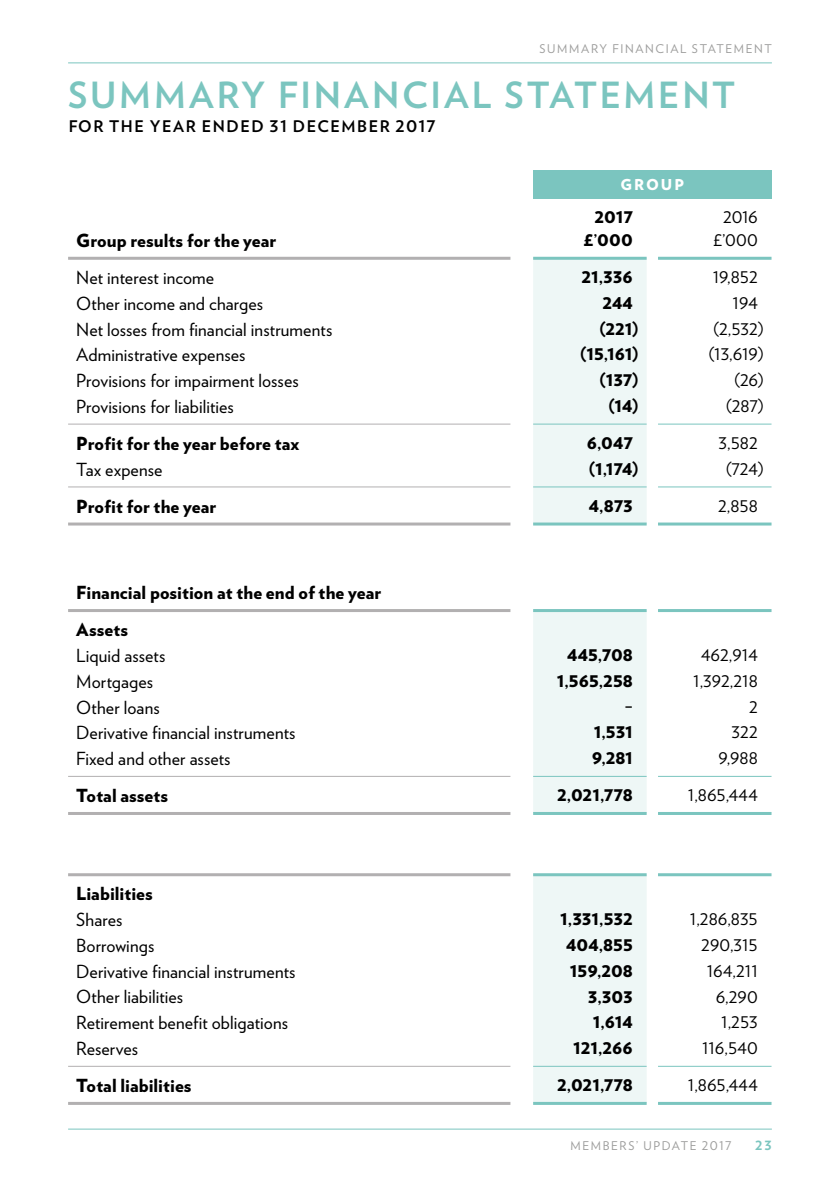
<style>
.page{position:relative;width:840px;height:1191px;background:#fff}
.page>*{position:absolute;margin:0;border:0;box-sizing:border-box;transform-origin:0 0}
.t1{font:700 36px "Verlag";letter-spacing:.075em;color:#7bc5bf}
.t2{font:18px "Verlag";letter-spacing:.005em;color:#000}
.t3{font:900 18px/37px "Verlag";letter-spacing:.005em;color:#000}
.t4{font:900 16px "Verlag";color:#000}
.t5{font:16px "Verlag";color:#000}
.t6{font:700 16px "Verlag";letter-spacing:.095em;color:#000}
.t7{font:700 16px "Verlag";color:#7bc5bf}
.t8{font:900 15px "Verlag";letter-spacing:.13em;color:#fff}
.t9{font:12px "Verlag";letter-spacing:.13em;color:#9d9d9c}
</style>
<div class="page">
<hr style="left:68px;top:62px;width:703px;height:1px;background:#7bc5bf">
<hr style="left:68px;top:1128px;width:703px;height:1px;background:#7bc5bf">
<div style="left:533px;top:170px;width:238px;height:28px;background:#7bc5bf"></div>
<svg style="left:533px;top:260px;width:113px;height:552px;fill:#eef7f6"></svg>
<hr style="left:533px;top:609px;width:113px;height:3px;background:#7bc5bf">
<hr style="left:533px;top:776px;width:113px;height:1px;background:#7bc5bf">
<hr style="left:533px;top:812px;width:113px;height:3px;background:#7bc5bf">
<hr style="left:533px;top:522px;width:113px;height:3px;background:#7bc5bf">
<hr style="left:533px;top:486px;width:113px;height:1px;background:#7bc5bf">
<hr style="left:533px;top:257px;width:113px;height:3px;background:#7bc5bf">
<hr style="left:533px;top:423px;width:113px;height:1px;background:#7bc5bf">
<hr style="left:657px;top:257px;width:114px;height:3px;background:#7bc5bf">
<hr style="left:657px;top:423px;width:114px;height:1px;background:#7bc5bf">
<hr style="left:657px;top:486px;width:114px;height:1px;background:#7bc5bf">
<hr style="left:657px;top:522px;width:114px;height:3px;background:#7bc5bf">
<hr style="left:657px;top:609px;width:114px;height:3px;background:#7bc5bf">
<hr style="left:657px;top:776px;width:114px;height:1px;background:#7bc5bf">
<hr style="left:657px;top:812px;width:114px;height:3px;background:#7bc5bf">
<hr style="left:68px;top:486px;width:442px;height:1px;background:#b2b0b1">
<hr style="left:68px;top:522px;width:442px;height:3px;background:#b2b0b1">
<hr style="left:68px;top:812px;width:442px;height:3px;background:#b2b0b1">
<hr style="left:68px;top:609px;width:442px;height:3px;background:#b2b0b1">
<hr style="left:68px;top:776px;width:442px;height:1px;background:#b2b0b1">
<hr style="left:68px;top:257px;width:442px;height:3px;background:#b2b0b1">
<hr style="left:68px;top:423px;width:442px;height:1px;background:#b2b0b1">
<div style="left:533px;top:876px;width:113px;height:225px;background:#eef7f6"></div>
<hr style="left:657px;top:1101px;width:114px;height:3px;background:#7bc5bf">
<hr style="left:657px;top:873px;width:114px;height:3px;background:#7bc5bf">
<hr style="left:657px;top:1065px;width:114px;height:1px;background:#7bc5bf">
<hr style="left:533px;top:873px;width:113px;height:3px;background:#7bc5bf">
<hr style="left:533px;top:1065px;width:113px;height:1px;background:#7bc5bf">
<hr style="left:533px;top:1101px;width:113px;height:3px;background:#7bc5bf">
<hr style="left:68px;top:873px;width:442px;height:3px;background:#b2b0b1">
<hr style="left:68px;top:1065px;width:442px;height:1px;background:#b2b0b1">
<hr style="left:68px;top:1101px;width:442px;height:3px;background:#b2b0b1">
<p class="t9" style="left:539px;top:40px;width:234px">SUMMARY FINANCIAL STATEMENT</p>
<h1 class="t1" style="left:68px;top:67px;width:668px">SUMMARY FINANCIAL STATEMENT</h1>
<p class="t6" style="left:68px;top:114px;width:368px">FOR THE YEAR ENDED 31 DECEMBER 2017</p>
<p class="t8" style="left:620px;top:172px;width:65px">GROUP</p>
<p class="t4" style="left:594px;top:204px;width:40px">2017</p>
<p class="t5" style="left:722px;top:205px;width:36px">2016</p>
<p class="t3" style="left:76px;top:221px;width:201px">Group results for the year</p>
<p class="t4" style="left:583px;top:227px;width:51px">£’000</p>
<p class="t5" style="left:712px;top:228px;width:46px">£’000</p>
<p class="t2" style="left:76px;top:264px;width:139px">Net interest income</p>
<p class="t4" style="left:581px;top:264px;width:53px">21,336</p>
<p class="t5" style="left:712px;top:265px;width:47px">19,852</p>
<p class="t2" style="left:76px;top:290px;width:188px">Other income and charges</p>
<p class="t4" style="left:602px;top:290px;width:32px">244</p>
<p class="t5" style="left:732px;top:291px;width:27px">194</p>
<p class="t2" style="left:76px;top:315px;width:257px">Net losses from financial instruments</p>
<p class="t4" style="left:599px;top:316px;width:41px">(221)</p>
<p class="t5" style="left:713px;top:317px;width:51px">(2,532)</p>
<p class="t2" style="left:76px;top:341px;width:171px">Administrative expenses</p>
<p class="t4" style="left:580px;top:341px;width:60px">(15,161)</p>
<p class="t5" style="left:708px;top:343px;width:56px">(13,619)</p>
<p class="t2" style="left:76px;top:367px;width:224px">Provisions for impairment losses</p>
<p class="t4" style="left:599px;top:367px;width:41px">(137)</p>
<p class="t5" style="left:734px;top:368px;width:30px">(26)</p>
<p class="t2" style="left:76px;top:393px;width:159px">Provisions for liabilities</p>
<p class="t4" style="left:608px;top:393px;width:32px">(14)</p>
<p class="t5" style="left:726px;top:394px;width:39px">(287)</p>
<p class="t3" style="left:76px;top:424px;width:225px">Profit for the year before tax</p>
<p class="t4" style="left:586px;top:430px;width:48px">6,047</p>
<p class="t5" style="left:718px;top:431px;width:41px">3,582</p>
<p class="t2" style="left:76px;top:455px;width:88px">Tax expense</p>
<p class="t4" style="left:588px;top:456px;width:51px">(1,174)</p>
<p class="t5" style="left:725px;top:457px;width:39px">(724)</p>
<p class="t3" style="left:76px;top:487px;width:141px">Profit for the year</p>
<p class="t4" style="left:588px;top:493px;width:45px">4,873</p>
<p class="t5" style="left:717px;top:494px;width:41px">2,858</p>
<p class="t3" style="left:76px;top:573px;width:306px">Financial position at the end of the year<br>Assets</p>
<p class="t2" style="left:76px;top:642px;width:91px">Liquid assets</p>
<p class="t4" style="left:567px;top:642px;width:67px">445,708</p>
<p class="t5" style="left:700px;top:643px;width:59px">462,914</p>
<p class="t2" style="left:76px;top:668px;width:79px">Mortgages</p>
<p class="t4" style="left:556px;top:668px;width:78px">1,565,258</p>
<p class="t5" style="left:693px;top:669px;width:66px">1,392,218</p>
<p class="t2" style="left:76px;top:693px;width:85px">Other loans</p>
<p class="t4" style="left:624px;top:694px;width:9px">–</p>
<p class="t5" style="left:748px;top:695px;width:10px">2</p>
<p class="t2" style="left:76px;top:719px;width:221px">Derivative financial instruments</p>
<p class="t4" style="left:593px;top:719px;width:41px">1,531</p>
<p class="t5" style="left:731px;top:720px;width:28px">322</p>
<p class="t2" style="left:76px;top:745px;width:156px">Fixed and other assets</p>
<p class="t4" style="left:591px;top:745px;width:43px">9,281</p>
<p class="t5" style="left:718px;top:746px;width:41px">9,988</p>
<p class="t3" style="left:76px;top:776px;width:93px">Total assets</p>
<p class="t4" style="left:557px;top:782px;width:77px">2,021,778</p>
<p class="t5" style="left:687px;top:783px;width:71px">1,865,444</p>
<p class="t3" style="left:76px;top:874px;width:78px">Liabilities</p>
<p class="t2" style="left:76px;top:906px;width:48px">Shares</p>
<p class="t4" style="left:560px;top:906px;width:74px">1,331,532</p>
<p class="t5" style="left:689px;top:907px;width:69px">1,286,835</p>
<p class="t2" style="left:76px;top:932px;width:80px">Borrowings</p>
<p class="t4" style="left:566px;top:932px;width:68px">404,855</p>
<p class="t5" style="left:700px;top:933px;width:58px">290,315</p>
<p class="t2" style="left:76px;top:957px;width:221px">Derivative financial instruments</p>
<p class="t4" style="left:569px;top:958px;width:64px">159,208</p>
<p class="t5" style="left:706px;top:959px;width:53px">164,211</p>
<p class="t2" style="left:76px;top:983px;width:108px">Other liabilities</p>
<p class="t4" style="left:587px;top:983px;width:47px">3,303</p>
<p class="t5" style="left:715px;top:985px;width:44px">6,290</p>
<p class="t2" style="left:76px;top:1009px;width:213px">Retirement benefit obligations</p>
<p class="t4" style="left:592px;top:1009px;width:42px">1,614</p>
<p class="t5" style="left:720px;top:1010px;width:38px">1,253</p>
<p class="t2" style="left:76px;top:1035px;width:63px">Reserves</p>
<p class="t4" style="left:572px;top:1035px;width:61px">121,266</p>
<p class="t5" style="left:701px;top:1036px;width:57px">116,540</p>
<p class="t3" style="left:76px;top:1066px;width:117px">Total liabilities</p>
<p class="t4" style="left:557px;top:1072px;width:77px">2,021,778</p>
<p class="t5" style="left:687px;top:1073px;width:71px">1,865,444</p>
<p class="t9" style="left:570px;top:1136px;width:163px">MEMBERS’ UPDATE 2017</p>
<p class="t7" style="left:754px;top:1131px;width:18px">23</p>
</div>
